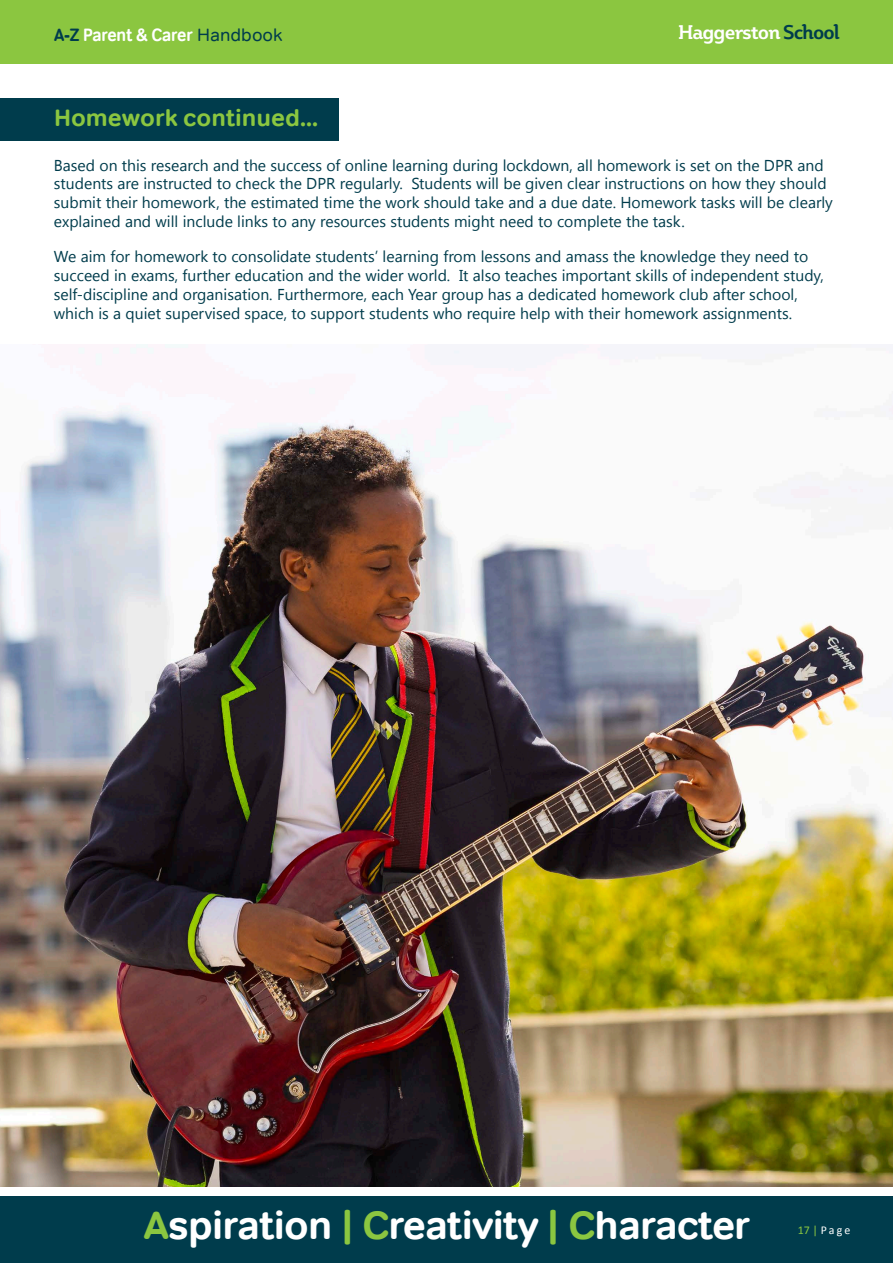
<style>
.page{position:relative;width:893px;height:1263px;background:#fff}
.page>*{position:absolute;margin:0;border:0;box-sizing:border-box;transform-origin:0 0}
.ParaStyle03-Leading_50_8_pts__Align_Left{font:700 39.9px "Tondo";letter-spacing:-.02em;color:#fff}
.t1{font:700 24px "Tondo";color:#8bc640}
.ParaStyle03-Leading_Auto__Align_Justifie{font:700 19.5px "Plume Da Ma";letter-spacing:-.05em;color:#fff}
.t2{font:18px "Tondo Signage";color:#fff}
.t3{font:15.75px/18.9px "Segoe UI";color:#003c4c}
.ParaStyle01-Leading_Auto__Align_Left{font:11.85px "Calibri";letter-spacing:.175em;color:#fff}
.s1{color:#003c4c}
.s2{font-family:"Tondo";color:#003c4c}
.s3{color:#8bc640}
</style>
<div class="page">
<div style="left:0;top:0;width:893px;height:64px;background:#8bc640"></div>
<div style="left:0;top:1196px;width:893px;height:67px;background:#003c4c"></div>
<div style="left:0;top:98px;width:338px;height:43px;background:#003c4c"></div>
<img style="left:0;top:344px;width:893px;height:842px">
<p class="t2" style="left:54px;top:24px;width:230px"><span class="s1">A-Z</span> Parent &amp; Carer <span class="s2">Handbook</span></p>
<p class="ParaStyle03-Leading_Auto__Align_Justifie" style="left:678px;top:20px;width:163px">Haggerston <span class="s1">School</span></p>
<p class="t1" style="left:54px;top:103px;width:265px">Homework continued...</p>
<p class="t3" style="left:54px;top:155px;width:780px">Based on this research and the success of online learning during lockdown, all homework is set on the DPR and students are instructed to check the DPR regularly. Students will be given clear instructions on how they should submit their homework, the estimated time the work should take and a due date. Homework tasks will be clearly explained and will include links to any resources students might need to complete the task.</p>
<p class="t3" style="left:54px;top:246px;width:771px">We aim for homework to consolidate students’ learning from lessons and amass the knowledge they need to succeed in exams, further education and the wider world. It also teaches important skills of independent study, self-discipline and organisation. Furthermore, each Year group has a dedicated homework club after school, which is a quiet supervised space, to support students who require help with their homework assignments.</p>
<p class="ParaStyle03-Leading_50_8_pts__Align_Left" style="left:143px;top:1200px;width:608px"><span class="s3">A</span>spiration <span class="s3">| C</span>reativity <span class="s3">| C</span>haracter</p>
<p class="ParaStyle01-Leading_Auto__Align_Left" style="left:798px;top:1222px;width:54px"><span class="s3">17 |</span> Page</p>
</div>
